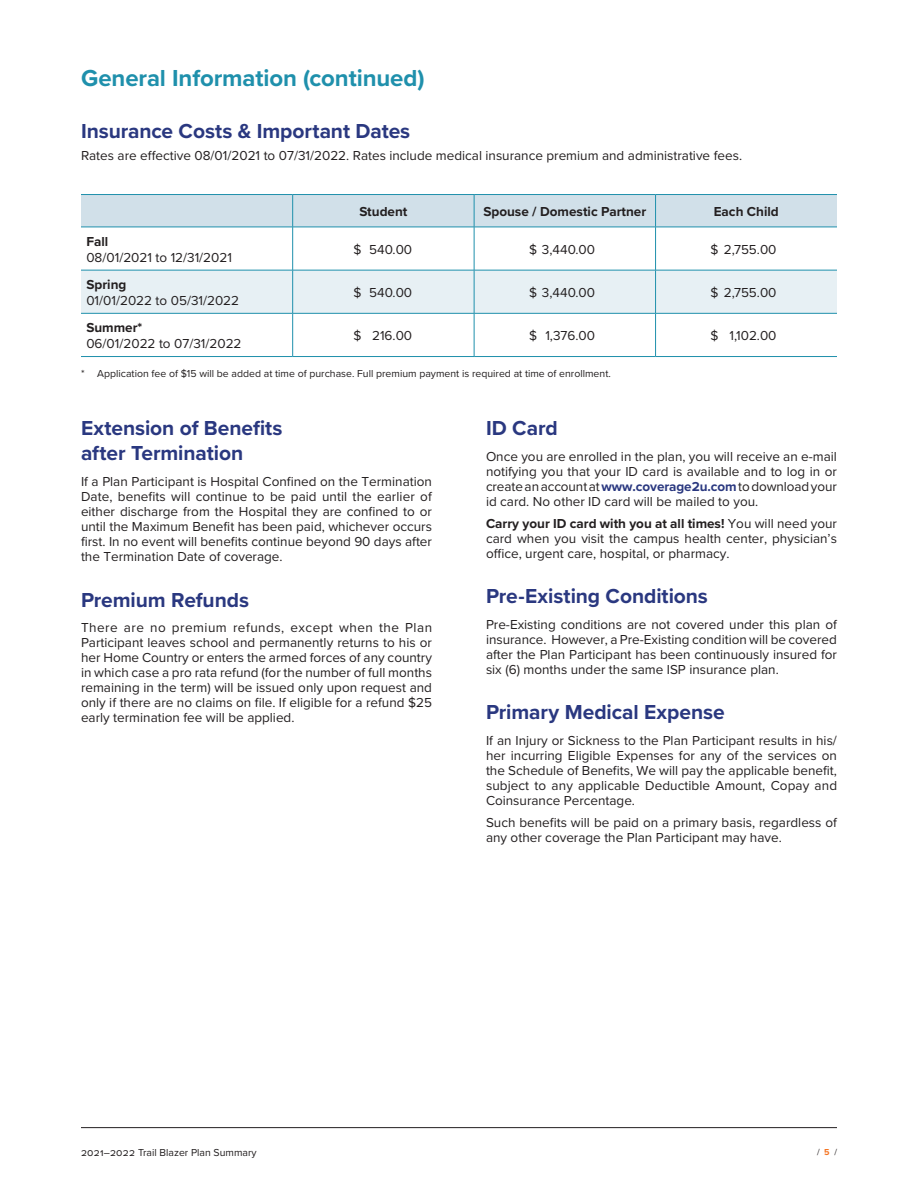
<style>
.page{position:relative;width:918px;height:1188px;background:#fff}
.page>*{position:absolute;margin:0;border:0;box-sizing:border-box;transform-origin:0 0}
.Section_Heading__con{font:700 24px "Proxima Nova";letter-spacing:-.005em;color:#1f90ac}
.Body_-_Heading{font:700 21px "Proxima Nova";letter-spacing:-.005em;color:#2a3880}
.Body_-_Text{font:700 21px "Proxima Nova";letter-spacing:-.005em;color:#2a3880}
.Body_-_Text-2{font:13.5px/15px "Proxima Nova";color:#231f20;text-align:justify}
.Table_-_text{font:13.5px "Proxima Nova";color:#231f20}
.t1{font:700 13.5px "Proxima Nova";color:#231f20}
.Body_-_Footnote{font:10.5px "Proxima Nova";color:#231f20}
.t2{font:9px "Proxima Nova";color:#231f20}
.s1{font-weight:700;color:#2a3880}
.s2{font-weight:700}
.s3{font-weight:700;color:#f57523}
</style>
<div class="page">
<hr style="left:81px;top:1127px;width:756px;height:1px;background:#231f20">
<div style="left:81px;top:195px;width:756px;height:32px;background:#d1e0e9"></div>
<div style="left:81px;top:271px;width:756px;height:42px;background:#e7f0f4"></div>
<hr style="left:81px;top:194px;width:212px;height:1px;background:#1f90ac">
<hr style="left:293px;top:194px;width:181px;height:1px;background:#1f90ac">
<hr style="left:292px;top:195px;width:1px;height:32px;background:#1f90ac">
<hr style="left:474px;top:194px;width:182px;height:1px;background:#1f90ac">
<hr style="left:474px;top:195px;width:1px;height:32px;background:#1f90ac">
<hr style="left:656px;top:194px;width:181px;height:1px;background:#1f90ac">
<hr style="left:655px;top:195px;width:1px;height:32px;background:#1f90ac">
<hr style="left:81px;top:227px;width:212px;height:1px;background:#1f90ac">
<hr style="left:293px;top:227px;width:181px;height:1px;background:#1f90ac">
<hr style="left:292px;top:227px;width:1px;height:43px;background:#1f90ac">
<hr style="left:474px;top:227px;width:182px;height:1px;background:#1f90ac">
<hr style="left:474px;top:227px;width:1px;height:43px;background:#1f90ac">
<hr style="left:656px;top:227px;width:181px;height:1px;background:#1f90ac">
<hr style="left:655px;top:227px;width:1px;height:43px;background:#1f90ac">
<hr style="left:81px;top:270px;width:212px;height:1px;background:#1f90ac">
<hr style="left:293px;top:270px;width:181px;height:1px;background:#1f90ac">
<hr style="left:292px;top:270px;width:1px;height:43px;background:#1f90ac">
<hr style="left:474px;top:270px;width:182px;height:1px;background:#1f90ac">
<hr style="left:474px;top:270px;width:1px;height:43px;background:#1f90ac">
<hr style="left:656px;top:270px;width:181px;height:1px;background:#1f90ac">
<hr style="left:655px;top:270px;width:1px;height:43px;background:#1f90ac">
<hr style="left:81px;top:313px;width:212px;height:1px;background:#1f90ac">
<hr style="left:293px;top:313px;width:181px;height:1px;background:#1f90ac">
<hr style="left:292px;top:314px;width:1px;height:42px;background:#1f90ac">
<hr style="left:474px;top:313px;width:182px;height:1px;background:#1f90ac">
<hr style="left:474px;top:314px;width:1px;height:42px;background:#1f90ac">
<hr style="left:656px;top:313px;width:181px;height:1px;background:#1f90ac">
<hr style="left:655px;top:314px;width:1px;height:42px;background:#1f90ac">
<hr style="left:81px;top:356px;width:212px;height:1px;background:#1f90ac">
<hr style="left:293px;top:356px;width:181px;height:1px;background:#1f90ac">
<hr style="left:474px;top:356px;width:182px;height:1px;background:#1f90ac">
<hr style="left:656px;top:356px;width:181px;height:1px;background:#1f90ac">
<p class="Section_Heading__con" style="left:81px;top:61px;width:345px">General Information (continued)</p>
<p class="Body_-_Text" style="left:81px;top:115px;width:331px">Insurance Costs &amp; Important Dates</p>
<p class="Body_-_Text-2" style="left:81px;top:147px;width:663px">Rates are effective 08/01/2021 to 07/31/2022. Rates include medical insurance premium and administrative fees.</p>
<p class="t1" style="left:86px;top:231px;width:23px">Fall</p>
<p class="Body_-_Text-2" style="left:86px;top:249px;width:147px">08/01/2021 to 12/31/2021</p>
<p class="t1" style="left:86px;top:274px;width:41px">Spring</p>
<p class="Body_-_Text-2" style="left:86px;top:293px;width:154px">01/01/2022 to 05/31/2022</p>
<p class="t1" style="left:359px;top:201px;width:50px">Student</p>
<p class="t1" style="left:483px;top:201px;width:164px">Spouse / Domestic Partner</p>
<p class="t1" style="left:714px;top:201px;width:67px">Each Child</p>
<p class="Table_-_text" style="left:354px;top:239px;width:60px">$ 540.00</p>
<p class="Table_-_text" style="left:529px;top:239px;width:68px">$ 3,440.00</p>
<p class="Table_-_text" style="left:710px;top:239px;width:68px">$ 2,755.00</p>
<p class="Table_-_text" style="left:354px;top:282px;width:60px">$ 540.00</p>
<p class="Table_-_text" style="left:529px;top:282px;width:68px">$ 3,440.00</p>
<p class="Table_-_text" style="left:710px;top:282px;width:68px">$ 2,755.00</p>
<p class="t1" style="left:86px;top:318px;width:57px">Summer*</p>
<p class="Body_-_Text-2" style="left:86px;top:336px;width:157px">06/01/2022 to 07/31/2022</p>
<p class="Table_-_text" style="left:354px;top:326px;width:60px">$ 216.00</p>
<p class="Table_-_text" style="left:529px;top:326px;width:68px">$ 1,376.00</p>
<p class="Table_-_text" style="left:710px;top:326px;width:68px">$ 1,102.00</p>
<p class="Body_-_Footnote" style="left:81px;top:365px;width:531px">* Application fee of $15 will be added at time of purchase. Full premium payment is required at time of enrollment.</p>
<p class="Body_-_Heading" style="left:81px;top:412px;width:203px">Extension of Benefits</p>
<p class="Body_-_Heading" style="left:81px;top:438px;width:164px">after Termination</p>
<p class="Body_-_Text-2" style="left:81px;top:474px;width:353px">If a Plan Participant is Hospital Confined on the Termination Date, benefits will continue to be paid until the earlier of either discharge from the Hospital they are confined to or until the Maximum Benefit has been paid, whichever occurs first. In no event will benefits continue beyond 90 days after the Termination Date of coverage.</p>
<p class="Body_-_Heading" style="left:81px;top:584px;width:170px">Premium Refunds</p>
<p class="Body_-_Text-2" style="left:81px;top:620px;width:353px">There are no premium refunds, except when the Plan Participant leaves school and permanently returns to his or her Home Country or enters the armed forces of any country in which case a pro rata refund (for the number of full months remaining in the term) will be issued only upon request and only if there are no claims on file. If eligible for a refund $25 early termination fee will be applied.</p>
<p class="Body_-_Heading" style="left:486px;top:412px;width:73px">ID Card</p>
<p class="Body_-_Text-2" style="left:486px;top:448px;width:353px">Once you are enrolled in the plan, you will receive an e-mail notifying you that your ID card is available and to log in or create an account at <span class="s1">www.coverage2u.com</span> to download your id card. No other ID card will be mailed to you.</p>
<p class="Body_-_Text-2" style="left:486px;top:515px;width:352px"><span class="s2">Carry your ID card with you at all times!</span> You will need your card when you visit the campus health center, physician’s office, urgent care, hospital, or pharmacy.</p>
<p class="Body_-_Heading" style="left:486px;top:580px;width:224px">Pre-Existing Conditions</p>
<p class="Body_-_Text-2" style="left:486px;top:616px;width:353px">Pre-Existing conditions are not covered under this plan of insurance. However, a Pre-Existing condition will be covered after the Plan Participant has been continuously insured for six (6) months under the same ISP insurance plan.</p>
<p class="Body_-_Heading" style="left:486px;top:697px;width:240px">Primary Medical Expense</p>
<p class="Body_-_Text-2" style="left:486px;top:733px;width:353px">If an Injury or Sickness to the Plan Participant results in his/ her incurring Eligible Expenses for any of the services on the Schedule of Benefits, We will pay the applicable benefit, subject to any applicable Deductible Amount, Copay and Coinsurance Percentage.</p>
<p class="Body_-_Text-2" style="left:486px;top:814px;width:353px">Such benefits will be paid on a primary basis, regardless of any other coverage the Plan Participant may have.</p>
<p class="Body_-_Footnote" style="left:81px;top:1144px;width:177px">2021–2022 Trail Blazer Plan Summary</p>
<p class="t2" style="left:817px;top:1145px;width:21px">/ <span class="s3">5</span> /</p>
</div>
